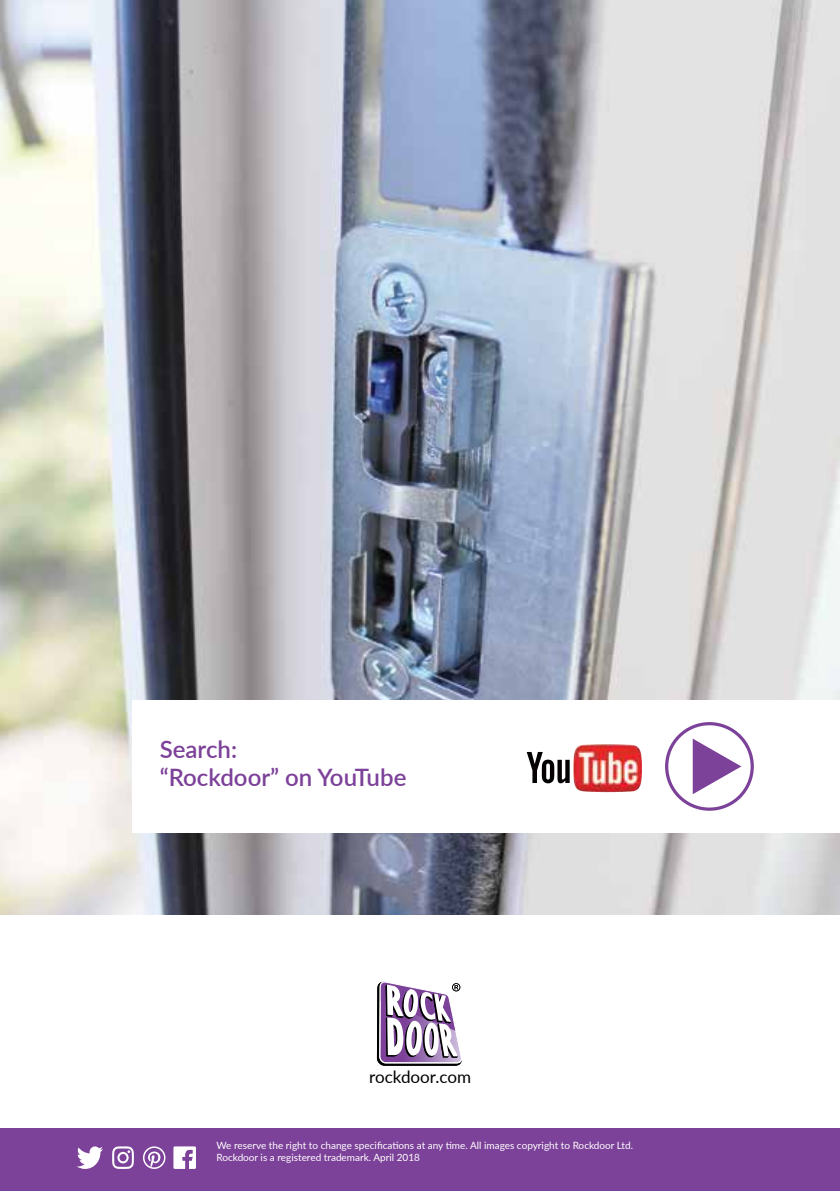
<style>
.page{position:relative;width:840px;height:1191px;background:#fff}
.page>*{position:absolute;margin:0;border:0;box-sizing:border-box;transform-origin:0 0}
.t1{font:600 24px/28.8px "Lato";color:#7c4199}
.t2{font:17px "Lato";color:#000}
.t3{font:10px/12px "Lato";color:#fff}
</style>
<div class="page">
<div style="left:0;top:1129px;width:839px;height:62px;background:#7c4199"></div>
<svg style="left:377px;top:981px;width:85px;height:84px"></svg>
<img style="left:0;top:0;width:839px;height:914px">
<svg style="left:77px;top:1146px;width:26px;height:23px"></svg>
<svg style="left:143px;top:1146px;width:22px;height:23px"></svg>
<svg style="left:144px;top:1148px;width:20px;height:19px"></svg>
<svg style="left:173px;top:1146px;width:23px;height:23px"></svg>
<svg style="left:112px;top:1146px;width:22px;height:23px"></svg>
<div style="left:133px;top:700px;width:706px;height:132px;background:#fff"></div>
<div style="left:664px;top:722px;width:89px;height:88px;border:3px solid #7c4199;border-radius:50%"></div>
<svg style="left:692px;top:738px;width:49px;height:56px"></svg>
<img style="left:573px;top:744px;width:29px;height:46px">
<h1 class="t1" style="left:160px;top:733px;width:248px">Search:<br>“Rockdoor” on YouTube</h1>
<h2 class="t2" style="left:369px;top:1064px;width:103px">rockdoor.com</h2>
<p class="t3" style="left:216px;top:1139px;width:418px">We reserve the right to change specifications at any time. All images copyright to Rockdoor Ltd.<br>Rockdoor is a registered trademark. April 2018</p>
</div>
